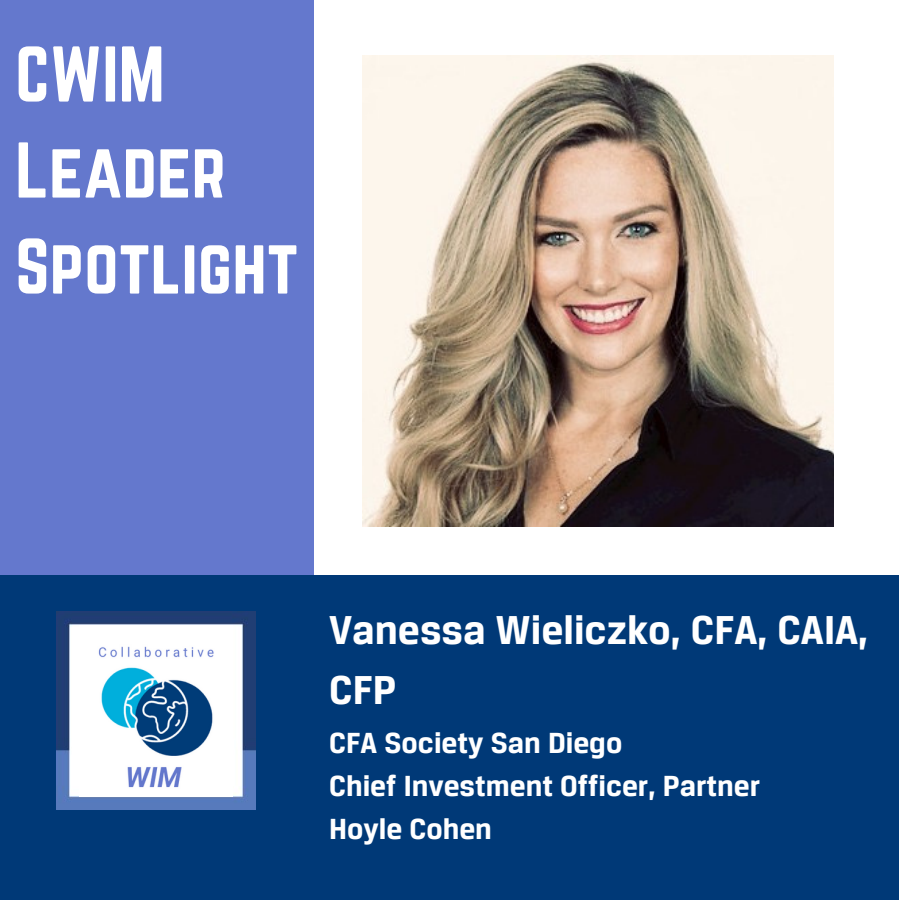
<style>
.page{position:relative;width:900px;height:900px;background:#fff}
.page>*{position:absolute;margin:0;border:0;box-sizing:border-box;transform-origin:0 0}
.t1{font:69px/96px "Norwester";color:#fff}
.t2{font:700 43px/60px "CFA Breuer Text";color:#fff}
.t3{font:700 31px/42.8px "CFA Breuer Text";color:#fff}
</style>
<div class="page">
<div style="left:0;top:0;width:314px;height:900px;background:#6478cd"></div>
<div style="left:0;top:576px;width:899px;height:324px;background:#003977"></div>
<img style="left:57px;top:611px;width:199px;height:199px">
<img style="left:80px;top:625px;width:153px;height:171px">
<img style="left:363px;top:56px;width:471px;height:471px">
<h1 class="t1" style="left:15px;top:26px;width:285px">CWIM<br>Leader<br>Spotlight</h1>
<h2 class="t2" style="left:329px;top:604px;width:541px">Vanessa Wieliczko, CFA, CAIA,<br>CFP</h2>
<p class="t3" style="left:329px;top:724px;width:433px">CFA Society San Diego<br>Chief Investment Officer, Partner<br>Hoyle Cohen</p>
</div>
